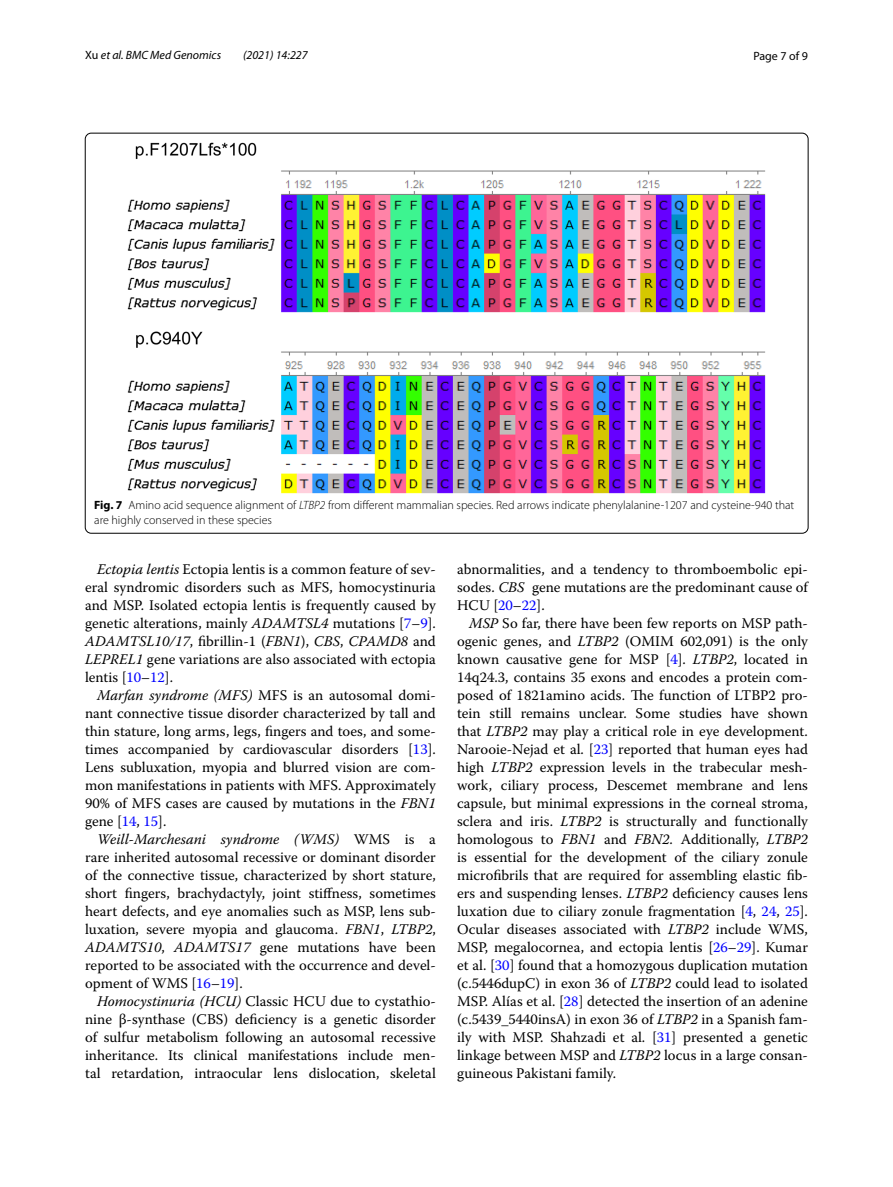
<style>
.page{position:relative;width:893px;height:1187px;background:#fff}
.page>*{position:absolute;margin:0;border:0;box-sizing:border-box;transform-origin:0 0}
.t1{font:14.7px/18px "Warnock Pro";color:#000;text-align:justify}
.t2{font:300 12px/15px "Myriad Pro";color:#000}
.t3{font:italic 12px "Myriad Pro";color:#000}
.t4{font:12px "Myriad Pro";color:#000}
.s1{font-style:normal}
.s2{font-weight:700}
.s3{font-style:italic}
.s4{color:#00f}
</style>
<div class="page">
<img style="left:128px;top:142px;width:638px;height:351px">
<p class="t3" style="left:85px;top:48px;width:138px"><span class="s1">Xu</span> et al. BMC Med Genomics</p>
<p class="t3" style="left:243px;top:48px;width:66px">(2021) 14:227</p>
<p class="t4" style="left:753px;top:48px;width:56px">Page 7 of 9</p>
<p class="t2" style="left:94px;top:497px;width:702px"><span class="s2">Fig. 7</span> Amino acid sequence alignment of <span class="s3">LTBP2</span> from different mammalian species. Red arrows indicate phenylalanine-1207 and cysteine-940 that are highly conserved in these species</p>
<p class="t1" style="left:85px;top:560px;width:352px;text-indent:12px"><span class="s3">Ectopia lentis</span> Ectopia lentis is a common feature of sev&shy;eral syndromic disorders such as MFS, homocystinuria and MSP. Isolated ectopia lentis is frequently caused by genetic alterations, mainly <span class="s3">ADAMTSL4</span> mutations [<span class="s4">7</span>–<span class="s4">9</span>].<br><span class="s3">ADAMTSL10/17</span>, fibrillin-1 (<span class="s3">FBN1</span>), <span class="s3">CBS</span>, <span class="s3">CPAMD8</span> and <span class="s3">LEPREL1</span> gene variations are also associated with ectopia lentis [<span class="s4">10</span>–<span class="s4">12</span>].</p>
<p class="t1" style="left:85px;top:686px;width:352px;text-indent:12px"><span class="s3">Marfan syndrome (MFS)</span> MFS is an autosomal domi&shy;nant connective tissue disorder characterized by tall and thin stature, long arms, legs, fingers and toes, and some&shy;times accompanied by cardiovascular disorders [<span class="s4">13</span>].<br>Lens subluxation, myopia and blurred vision are com&shy;mon manifestations in patients with MFS. Approximately 90% of MFS cases are caused by mutations in the <span class="s3">FBN1 </span>gene [<span class="s4">14</span>, <span class="s4">15</span>].</p>
<p class="t1" style="left:85px;top:830px;width:352px;text-indent:12px"><span class="s3">Weill-Marchesani syndrome (WMS)</span> WMS is a rare inherited autosomal recessive or dominant disorder of the connective tissue, characterized by short stature, short fingers, brachydactyly, joint stiffness, sometimes heart defects, and eye anomalies such as MSP, lens sub&shy;luxation, severe myopia and glaucoma. <span class="s3">FBN1</span>, <span class="s3">LTBP2</span>, <span class="s3">ADAMTS10</span>, <span class="s3">ADAMTS17</span> gene mutations have been reported to be associated with the occurrence and devel&shy;opment of WMS [<span class="s4">16</span>–<span class="s4">19</span>].</p>
<p class="t1" style="left:85px;top:992px;width:352px;text-indent:12px"><span class="s3">Homocystinuria (HCU)</span> Classic HCU due to cystathio&shy;nine β-synthase (CBS) deficiency is a genetic disorder of sulfur metabolism following an autosomal recessive inheritance. Its clinical manifestations include men&shy;tal retardation, intraocular lens dislocation, skeletal</p>
<p class="t1" style="left:457px;top:560px;width:352px">abnormalities, and a tendency to thromboembolic epi&shy;sodes. <span class="s3">CBS</span> gene mutations are the predominant cause of HCU [<span class="s4">20</span>–<span class="s4">22</span>].</p>
<p class="t1" style="left:457px;top:614px;width:352px;text-indent:12px"><span class="s3">MSP</span> So far, there have been few reports on MSP path&shy;ogenic genes, and <span class="s3">LTBP2</span> (OMIM 602,091) is the only known causative gene for MSP [<span class="s4">4</span>]. <span class="s3">LTBP2</span>, located in 14q24.3, contains 35 exons and encodes a protein com&shy;posed of 1821amino acids. The function of LTBP2 pro&shy;tein still remains unclear. Some studies have shown that <span class="s3">LTBP2</span> may play a critical role in eye development.<br>Narooie-Nejad et al. [<span class="s4">23</span>] reported that human eyes had high <span class="s3">LTBP2</span> expression levels in the trabecular mesh&shy;work, ciliary process, Descemet membrane and lens capsule, but minimal expressions in the corneal stroma, sclera and iris. <span class="s3">LTBP2</span> is structurally and functionally homologous to <span class="s3">FBN1</span> and <span class="s3">FBN2</span>. Additionally, <span class="s3">LTBP2 </span>is essential for the development of the ciliary zonule microfibrils that are required for assembling elastic fib&shy;ers and suspending lenses. <span class="s3">LTBP2</span> deficiency causes lens luxation due to ciliary zonule fragmentation [<span class="s4">4</span>, <span class="s4">24</span>, <span class="s4">25</span>].<br>Ocular diseases associated with <span class="s3">LTBP2</span> include WMS, MSP, megalocornea, and ectopia lentis [<span class="s4">26</span>–<span class="s4">29</span>]. Kumar et al. [<span class="s4">30</span>] found that a homozygous duplication mutation (c.5446dupC) in exon 36 of <span class="s3">LTBP2</span> could lead to isolated MSP. Alías et al. [<span class="s4">28</span>] detected the insertion of an adenine (c.5439_5440insA) in exon 36 of <span class="s3">LTBP2</span> in a Spanish fam&shy;ily with MSP. Shahzadi et al. [<span class="s4">31</span>] presented a genetic linkage between MSP and <span class="s3">LTBP2</span> locus in a large consan&shy;guineous Pakistani family.</p>
</div>
